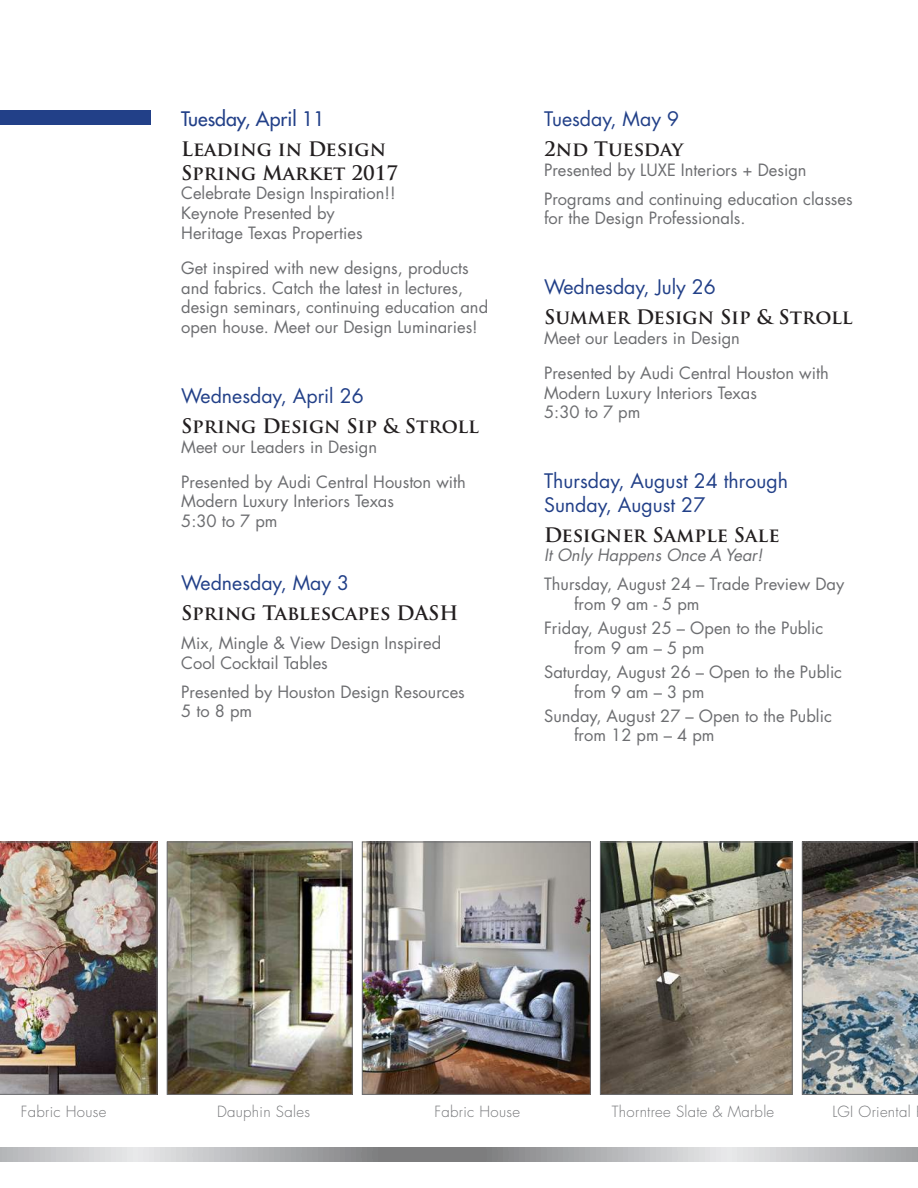
<style>
.page{position:relative;width:918px;height:1188px;background:#fff}
.page>*{position:absolute;margin:0;border:0;box-sizing:border-box;transform-origin:0 0}
.t1{font:700 19.5px/23.4px "Trajan Pro";color:#231f20}
.t2{font:19.5px/23.4px "Futura";color:#224088}
.t3{font:19.5px "Futura";color:#224088}
.t4{font:16.5px/19.8px "Futura";color:#6c6d70}
.t5{font:italic 16.5px "Futura";color:#6c6d70}
.t6{font:300 15px "Futura";letter-spacing:.02em;color:#757679}
</style>
<div class="page">
<div style="left:0;top:110px;width:151px;height:14px;background:#224088"></div>
<img style="left:0;top:842px;width:157px;height:253px">
<img style="left:364px;top:844px;width:225px;height:249px">
<div style="left:362px;top:842px;width:229px;height:253px;border:1px solid #6c6d70"></div>
<img style="left:169px;top:844px;width:181px;height:249px">
<div style="left:167px;top:842px;width:185px;height:253px;border:1px solid #6c6d70"></div>
<img style="left:802px;top:842px;width:116px;height:253px">
<img style="left:602px;top:844px;width:188px;height:249px">
<div style="left:600px;top:842px;width:192px;height:253px;border:1px solid #6c6d70"></div>
<svg style="left:0;top:1148px;width:918px;height:14px;background:#b4b5b7"></svg>
<p class="t3" style="left:181px;top:106px;width:145px">Tuesday, April 11</p>
<p class="t1" style="left:181px;top:138px;width:219px">Leading in Design<br>Spring Market 2017</p>
<p class="t4" style="left:181px;top:183px;width:216px">Celebrate Design Inspiration!!<br>Keynote Presented by<br>Heritage Texas Properties</p>
<p class="t4" style="left:181px;top:258px;width:308px">Get inspired with new designs, products and fabrics. Catch the latest in lectures, design seminars, continuing education and open house. Meet our Design Luminaries!</p>
<p class="t2" style="left:181px;top:384px;width:184px">Wednesday, April 26</p>
<p class="t1" style="left:181px;top:414px;width:299px">Spring Design Sip &amp; Stroll</p>
<p class="t4" style="left:181px;top:429px;width:286px;line-height:34.8px">Meet our Leaders in Design<br>Presented by Audi Central Houston with</p>
<p class="t4" style="left:181px;top:491px;width:214px">Modern Luxury Interiors Texas<br>5:30 to 7 pm</p>
<p class="t2" style="left:181px;top:571px;width:170px">Wednesday, May 3</p>
<p class="t1" style="left:181px;top:602px;width:279px">Spring Tablescapes DASH</p>
<p class="t4" style="left:181px;top:633px;width:262px">Mix, Mingle &amp; View Design Inspired<br>Cool Cocktail Tables</p>
<p class="t4" style="left:181px;top:681px;width:285px">Presented by Houston Design Resources<br>5 to 8 pm</p>
<p class="t2" style="left:544px;top:107px;width:136px">Tuesday, May 9</p>
<p class="t1" style="left:544px;top:138px;width:141px">2nd Tuesday</p>
<p class="t4" style="left:544px;top:155px;width:310px;line-height:28.8px">Presented by LUXE Interiors + Design<br>Programs and continuing education classes</p>
<p class="t4" style="left:544px;top:208px;width:203px">for the Design Professionals.</p>
<p class="t2" style="left:544px;top:275px;width:173px">Wednesday, July 26</p>
<p class="t1" style="left:544px;top:306px;width:310px">Summer Design Sip &amp; Stroll</p>
<p class="t4" style="left:544px;top:320px;width:286px;line-height:34.8px">Meet our Leaders in Design<br>Presented by Audi Central Houston with</p>
<p class="t4" style="left:544px;top:382px;width:214px">Modern Luxury Interiors Texas<br>5:30 to 7 pm</p>
<p class="t2" style="left:544px;top:469px;width:245px">Thursday, August 24 through<br>Sunday, August 27</p>
<p class="t1" style="left:544px;top:523px;width:237px">Designer Sample Sale</p>
<p class="t5" style="left:544px;top:544px;width:220px">It Only Happens Once A Year!</p>
<p class="t4" style="left:574px;top:574px;width:272px;text-indent:-30px">Thursday, August 24 – Trade Preview Day from 9 am - 5 pm</p>
<p class="t4" style="left:574px;top:618px;width:251px;text-indent:-30px">Friday, August 25 – Open to the Public from 9 am – 5 pm</p>
<p class="t4" style="left:574px;top:662px;width:270px;text-indent:-30px">Saturday, August 26 – Open to the Public from 9 am – 3 pm</p>
<p class="t4" style="left:574px;top:705px;width:259px;text-indent:-30px">Sunday, August 27 – Open to the Public from 12 pm – 4 pm</p>
<p class="t6" style="left:21px;top:1102px;width:87px">Fabric House</p>
<p class="t6" style="left:217px;top:1102px;width:94px">Dauphin Sales</p>
<p class="t6" style="left:435px;top:1102px;width:87px">Fabric House</p>
<p class="t6" style="left:612px;top:1102px;width:164px">Thorntree Slate &amp; Marble</p>
<p class="t6" style="left:832px;top:1102px;width:80px">LGI Oriental</p>
</div>
